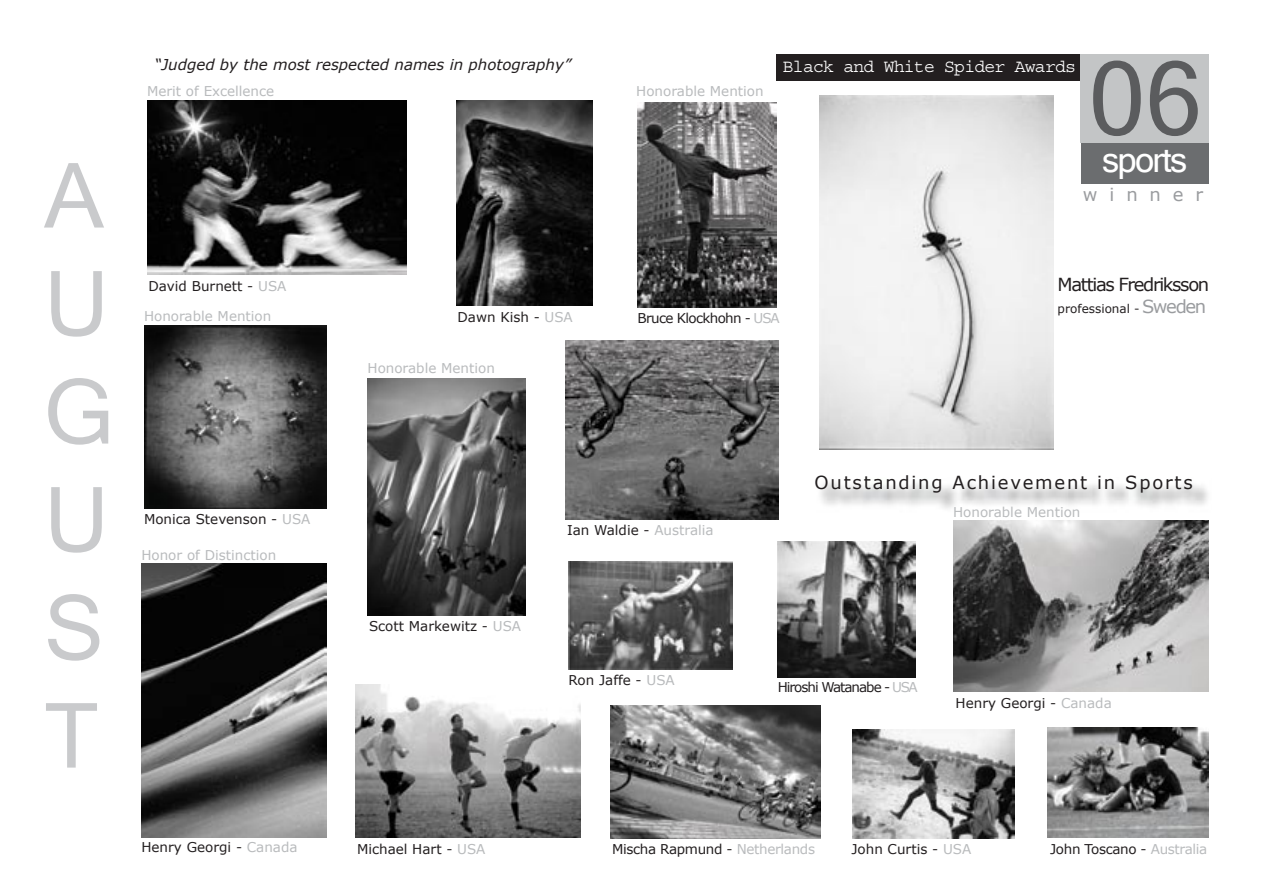
<style>
.page{position:relative;width:1263px;height:893px;background:#fff}
.page>*{position:absolute;margin:0;border:0;box-sizing:border-box;transform-origin:0 0}
.t1{font:102px "Microsoft Sans Serif";color:#5b5c5e}
.t2{font:90px/108px "Microsoft Sans Serif";color:#c9cacc;text-align:justify}
.t3{font:34.5px "Microsoft Sans Serif";letter-spacing:-.05em;color:#fff}
.t4{font:18px "Verdana";letter-spacing:.1em;color:#231f20}
.t5{font:18px "Courier";letter-spacing:-.04em;color:#fff}
.t6{font:18px "Verdana";letter-spacing:-.075em;color:#231f20}
.t7{font:18px "Verdana";letter-spacing:.66em;color:#9a9c9f}
.t8{font:italic 15px "Verdana";color:#231f20}
.t9{font:13.5px "Verdana";color:#231f20}
.t10{font:13.5px "Verdana";color:#b9bbbd}
.t11{font:13.5px "Verdana";letter-spacing:-.025em;color:#231f20}
.t12{font:13.5px "Verdana";letter-spacing:-.075em;color:#231f20}
.t13{font:13.5px "Verdana";letter-spacing:-.05em;color:#231f20}
.t14{font:12px "Verdana";color:#231f20}
.s1{color:#b9bbbd}
.s2{font-size:18px;color:#9a9c9f}
</style>
<div class="page">
<div style="left:776px;top:54px;width:306px;height:27px;background:#231f20"></div>
<div style="left:1081px;top:56px;width:128px;height:127px;background:#6b6d6f"></div>
<div style="left:1081px;top:54px;width:128px;height:89px;background:#c3c5c6"></div>
<img style="left:819px;top:95px;width:234px;height:354px">
<img style="left:1048px;top:728px;width:161px;height:109px">
<img style="left:853px;top:729px;width:162px;height:109px">
<img style="left:610px;top:705px;width:211px;height:134px">
<img style="left:356px;top:684px;width:224px;height:154px">
<img style="left:954px;top:521px;width:255px;height:170px">
<img style="left:778px;top:541px;width:137px;height:137px">
<img style="left:568px;top:561px;width:164px;height:108px">
<img style="left:566px;top:341px;width:212px;height:178px">
<img style="left:638px;top:102px;width:139px;height:205px">
<img style="left:368px;top:378px;width:158px;height:237px">
<img style="left:456px;top:101px;width:137px;height:205px">
<img style="left:141px;top:563px;width:185px;height:274px">
<img style="left:147px;top:101px;width:259px;height:174px">
<img style="left:144px;top:326px;width:182px;height:183px">
<h2 class="t2" style="left:44px;top:141px;width:72px">A U G U S T</h2>
<p class="t8" style="left:154px;top:55px;width:418px">“Judged by the most respected names in photography”</p>
<p class="t10" style="left:147px;top:82px;width:129px">Merit of Excellence</p>
<p class="t10" style="left:636px;top:82px;width:129px">Honorable Mention</p>
<h3 class="t5" style="left:783px;top:58px;width:295px">Black and White Spider Awards</h3>
<h1 class="t1" style="left:1088px;top:41px;width:115px">06</h1>
<h3 class="t3" style="left:1102px;top:141px;width:87px">sports</h3>
<h3 class="t7" style="left:1083px;top:183px;width:122px">winner</h3>
<p class="t9" style="left:148px;top:277px;width:139px">David Burnett - <span class="s1">USA</span></p>
<p class="t10" style="left:144px;top:307px;width:129px">Honorable Mention</p>
<p class="t9" style="left:458px;top:308px;width:117px">Dawn Kish - <span class="s1">USA</span></p>
<p class="t13" style="left:638px;top:310px;width:144px">Bruce Klockhohn - <span class="s1">USA</span></p>
<h3 class="t6" style="left:1058px;top:273px;width:153px">Mattias Fredriksson</h3>
<p class="t14" style="left:1058px;top:301px;width:150px">professional - <span class="s2">Sweden</span></p>
<p class="t10" style="left:368px;top:360px;width:129px">Honorable Mention</p>
<h3 class="t4" style="left:814px;top:471px;width:380px">Outstanding Achievement in Sports</h3>
<p class="t9" style="left:144px;top:510px;width:168px">Monica Stevenson - <span class="s1">USA</span></p>
<p class="t10" style="left:141px;top:546px;width:136px">Honor of Distinction</p>
<p class="t9" style="left:369px;top:618px;width:153px">Scott Markewitz - <span class="s1">USA</span></p>
<p class="t9" style="left:567px;top:522px;width:148px">Ian Waldie - <span class="s1">Australia</span></p>
<p class="t9" style="left:568px;top:672px;width:108px">Ron Jaffe - <span class="s1">USA</span></p>
<p class="t10" style="left:953px;top:504px;width:129px">Honorable Mention</p>
<p class="t12" style="left:778px;top:679px;width:142px">Hiroshi Watanabe - <span class="s1">USA</span></p>
<p class="t9" style="left:956px;top:694px;width:158px">Henry Georgi - <span class="s1">Canada</span></p>
<p class="t9" style="left:141px;top:839px;width:158px">Henry Georgi - <span class="s1">Canada</span></p>
<p class="t9" style="left:357px;top:840px;width:130px">Michael Hart - <span class="s1">USA</span></p>
<p class="t11" style="left:612px;top:840px;width:204px">Mischa Rapmund - <span class="s1">Netherlands</span></p>
<p class="t9" style="left:851px;top:840px;width:121px">John Curtis - <span class="s1">USA</span></p>
<p class="t11" style="left:1050px;top:840px;width:159px">John Toscano - <span class="s1">Australia</span></p>
</div>
